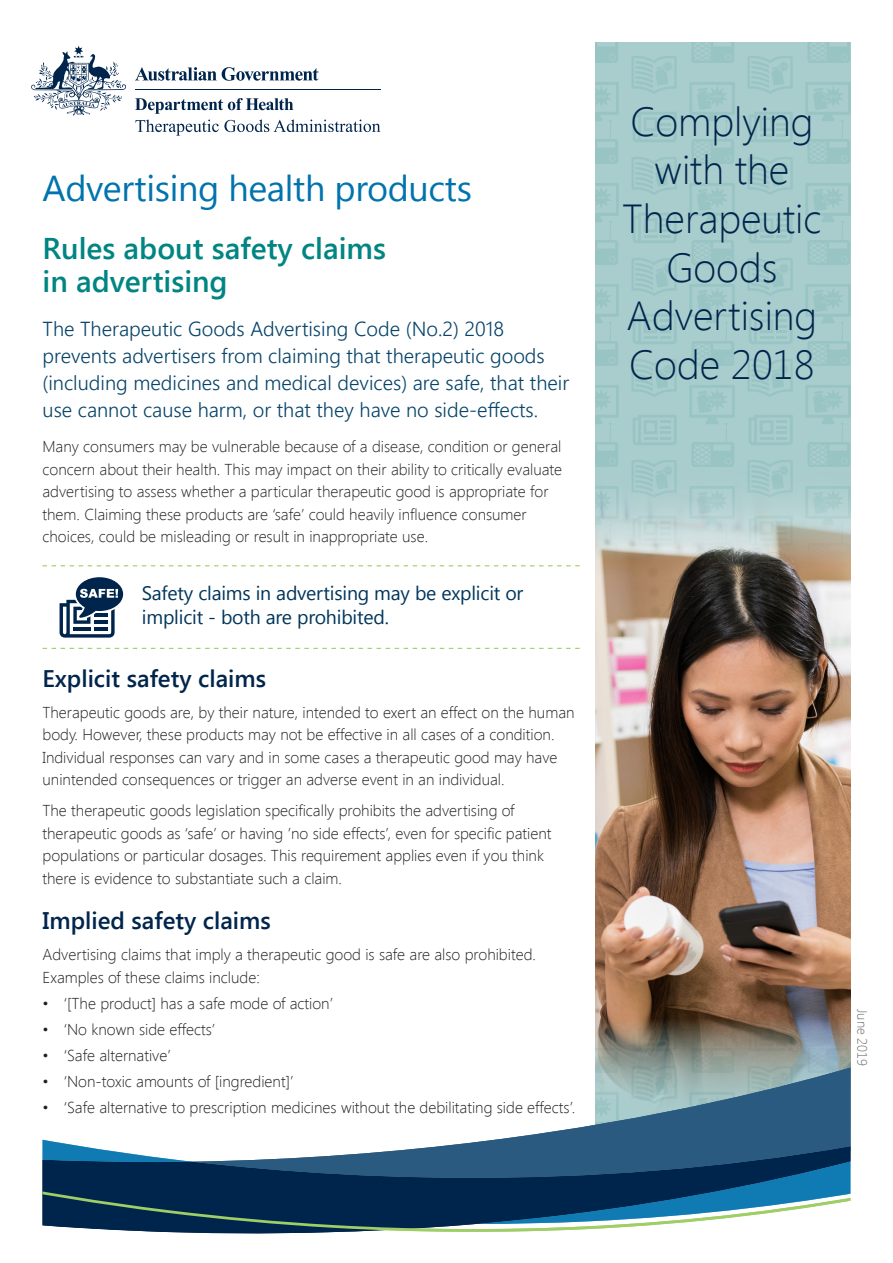
<style>
.page{position:relative;width:893px;height:1263px;background:#fff}
.page>*{position:absolute;margin:0;border:0;box-sizing:border-box;transform-origin:0 0}
.t1{font:300 40.5px/48.6px "Segoe UI";color:#00254c;text-align:center}
.t2{font:36px "Segoe UI";letter-spacing:-.01em;color:#0073ae}
.t3{font:600 30px/33px "Segoe UI";color:#018582}
.t4{font:600 24px "Segoe UI";color:#00254c}
.t5{font:300 20.25px/27px "Segoe UI";color:#084469}
.t6{font:19.5px/24px "Segoe UI";letter-spacing:-.01em;color:#00355b}
.t7{font:300 15.75px/22.5px "Segoe UI";color:#231f20}
.t8{font:300 13.5px "Segoe UI";color:#6c6d70}
</style>
<div class="page">
<div style="left:595px;top:43px;width:255px;height:1107px;background:linear-gradient(to right,#a5cacb,#a4caca)"></div>
<svg style="left:135px;top:67px;width:183px;height:14px"></svg>
<svg style="left:31px;top:46px;width:95px;height:69px"></svg>
<hr style="left:135px;top:89px;width:246px;height:1px;background:#00254c">
<svg style="left:135px;top:98px;width:158px;height:16px"></svg>
<svg style="left:135px;top:120px;width:245px;height:16px"></svg>
<svg style="left:43px;top:565px;width:537px;height:1px"></svg>
<svg style="left:43px;top:648px;width:537px;height:1px"></svg>
<svg style="left:60px;top:577px;width:64px;height:61px"></svg>
<img style="left:595px;top:414px;width:255px;height:594px">
<svg style="left:595px;top:1008px;width:255px;height:114px;background:#768485"></svg>
<svg style="left:537px;top:1122px;width:313px;height:12px;background:#426d8e"></svg>
<svg style="left:43px;top:1134px;width:807px;height:100px"></svg>
<h1 class="t2" style="left:43px;top:163px;width:431px">Advertising health products</h1>
<h2 class="t3" style="left:43px;top:231px;width:345px">Rules about safety claims in advertising</h2>
<p class="t5" style="left:43px;top:315px;width:528px">The Therapeutic Goods Advertising Code (No.2) 2018 prevents advertisers from claiming that therapeutic goods (including medicines and medical devices) are safe, that their use cannot cause harm, or that they have no side-effects.</p>
<p class="t7" style="left:43px;top:435px;width:521px">Many consumers may be vulnerable because of a disease, condition or general concern about their health. This may impact on their ability to critically evaluate advertising to assess whether a particular therapeutic good is appropriate for them. Claiming these products are ‘safe’ could heavily influence consumer choices, could be misleading or result in inappropriate use.</p>
<p class="t6" style="left:142px;top:581px;width:383px">Safety claims in advertising may be explicit or implicit - both are prohibited.</p>
<h3 class="t4" style="left:43px;top:662px;width:225px">Explicit safety claims</h3>
<p class="t7" style="left:43px;top:700px;width:533px">Therapeutic goods are, by their nature, intended to exert an effect on the human body. However, these products may not be effective in all cases of a condition.<br>Individual responses can vary and in some cases a therapeutic good may have unintended consequences or trigger an adverse event in an individual.</p>
<p class="t7" style="left:43px;top:799px;width:510px">The therapeutic goods legislation specifically prohibits the advertising of therapeutic goods as ‘safe’ or having ’no side effects’, even for specific patient populations or particular dosages. This requirement applies even if you think there is evidence to substantiate such a claim.</p>
<h3 class="t4" style="left:43px;top:904px;width:230px">Implied safety claims</h3>
<p class="t7" style="left:43px;top:943px;width:495px">Advertising claims that imply a therapeutic good is safe are also prohibited.<br>Examples of these claims include:</p>
<p class="t7" style="left:43px;top:991px;width:292px">• ‘[The product] has a safe mode of action’</p>
<p class="t7" style="left:43px;top:1017px;width:174px">• ‘No known side effects’</p>
<p class="t7" style="left:43px;top:1043px;width:130px">• ‘Safe alternative’</p>
<p class="t7" style="left:43px;top:1069px;width:252px">• ‘Non-toxic amounts of [ingredient]’</p>
<p class="t7" style="left:43px;top:1095px;width:534px">• ‘Safe alternative to prescription medicines without the debilitating side effects’.</p>
<p class="t1" style="left:622px;top:96px;width:201px">Complying with the<br>Therapeutic<br>Goods<br>Advertising<br>Code 2018</p>
<p class="t8" style="left:872px;top:1009px;width:59px;rotate:90deg">June 2019</p>
</div>
